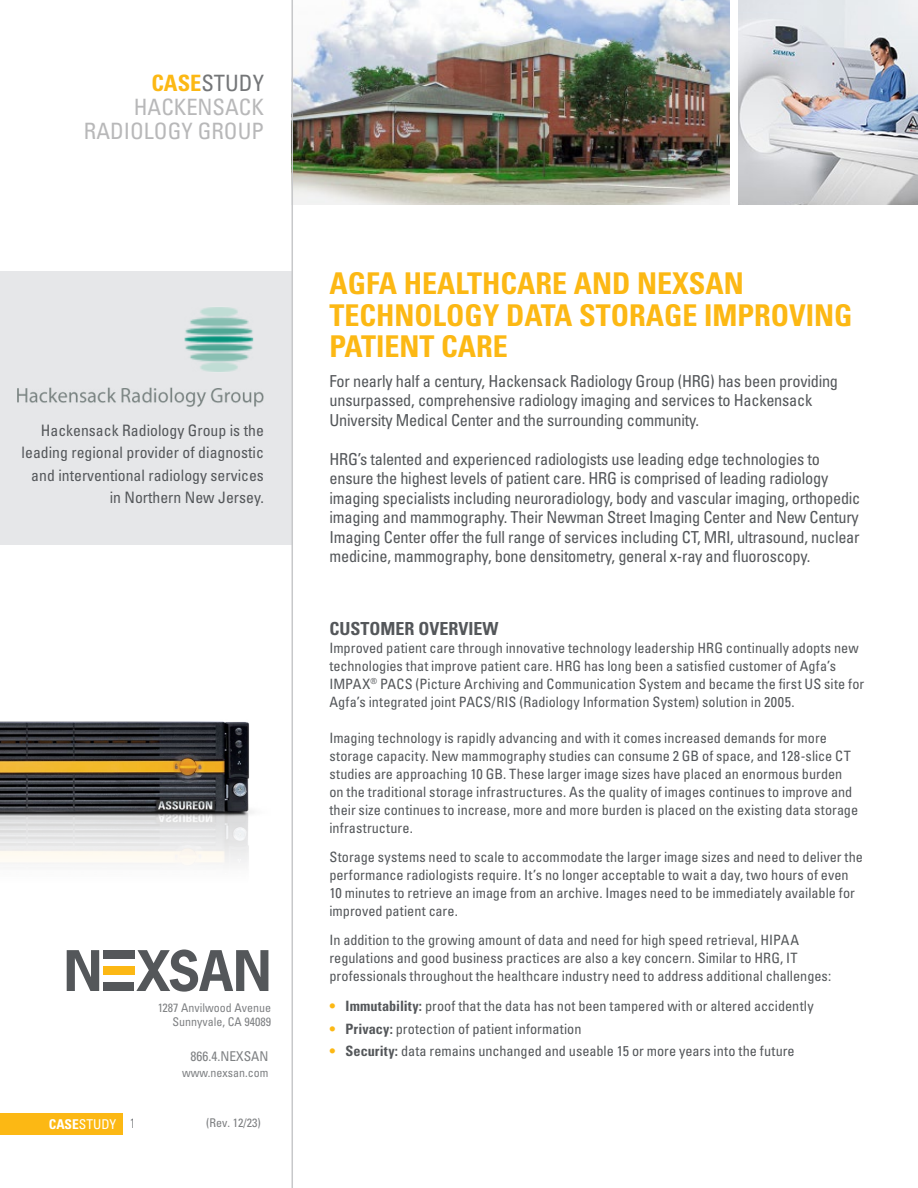
<style>
.page{position:relative;width:918px;height:1188px;background:#fff}
.page>*{position:absolute;margin:0;border:0;box-sizing:border-box;transform-origin:0 0}
.Headline_gray{font:700 condensed 30px/31.5px "Univers LT Std";color:#fcb814}
.Body{font:condensed 22.5px/24px "Univers LT Std";color:#b8b8b9;text-align:right}
.Body-2{font:condensed 22.5px "Univers LT Std";color:#747678}
.Subhead_1{font:700 condensed 18px "Univers LT Std";color:#54575a}
.Intro{font:condensed 16.5px/19.5px "Univers LT Std";letter-spacing:-.015em;color:#54575a}
.Headline_gray-2{font:condensed 15.75px/22.5px "Univers LT Std";color:#54575a;text-align:right}
.Body-3{font:condensed 14.25px/18px "Univers LT Std";color:#54575a}
.Subhead_2{font:condensed 14.25px/18px "Univers LT Std";color:#54575a}
.t1{font:condensed 13.5px "Univers LT Std";color:#54575a}
.t2{font:condensed 13.5px "Univers LT Std";color:#fff}
.t3{font:condensed 12px/14.1px "Univers LT Std";color:#54575a;text-align:right}
.Body-4{font:condensed 12px "Univers LT Std";color:#7c7e80}
.s1{font-weight:700;color:#fcb814}
.s2{font-weight:700}
</style>
<div class="page">
<div style="left:0;top:1113px;width:123px;height:22px;background:#fcb814"></div>
<div style="left:0;top:272px;width:292px;height:273px;background:#e6e7e9"></div>
<img style="left:293px;top:0;width:437px;height:204px">
<hr style="left:292px;top:0;width:1px;height:1188px;background:#c7c8ca">
<svg style="left:739px;top:0;width:179px;height:204px;background:#cdcfd5"></svg>
<svg style="left:67px;top:950px;width:32px;height:41px"></svg>
<svg style="left:136px;top:949px;width:132px;height:43px"></svg>
<div style="left:104px;top:950px;width:31px;height:8px;background:#54575a"></div>
<div style="left:104px;top:967px;width:31px;height:8px;background:#fcb814"></div>
<div style="left:103px;top:983px;width:31px;height:8px;background:#54575a"></div>
<img style="left:0;top:721px;width:254px;height:144px">
<img style="left:184px;top:307px;width:70px;height:65px">
<img style="left:17px;top:387px;width:247px;height:20px">
<p class="Body-2" style="left:151px;top:69px;width:114px"><span class="s1">CASE</span>STUDY</p>
<p class="Body" style="left:84px;top:95px;width:181px">HACKENSACK<br>RADIOLOGY GROUP</p>
<p class="Headline_gray-2" style="left:22px;top:419px;width:244px">Hackensack Radiology Group is the leading regional provider of diagnostic and interventional radiology services in Northern New Jersey.</p>
<p class="t2" style="left:49px;top:1115px;width:69px"><span class="s2">CASE</span>STUDY</p>
<p class="t1" style="left:129px;top:1114px;width:7px">1</p>
<p class="t3" style="left:157px;top:1000px;width:115px">1287 Anvilwood Avenue<br>Sunnyvale, CA 94089</p>
<p class="t1" style="left:190px;top:1047px;width:79px">866.4.NEXSAN</p>
<p class="t3" style="left:182px;top:1066px;width:88px">www.nexsan.com</p>
<p class="Body-4" style="left:206px;top:1115px;width:56px">(Rev. 12/23)</p>
<p class="Headline_gray" style="left:329px;top:267px;width:525px">AGFA HEALTHCARE AND NEXSAN<br>TECHNOLOGY DATA STORAGE IMPROVING<br>PATIENT CARE</p>
<p class="Intro" style="left:330px;top:371px;width:510px">For nearly half a century, Hackensack Radiology Group (HRG) has been providing unsurpassed, comprehensive radiology imaging and services to Hackensack<br>University Medical Center and the surrounding community.</p>
<p class="Intro" style="left:330px;top:449px;width:532px">HRG’s talented and experienced radiologists use leading edge technologies to ensure the highest levels of patient care. HRG is comprised of leading radiology imaging specialists including neuroradiology, body and vascular imaging, orthopedic imaging and mammography. Their Newman Street Imaging Center and New Century Imaging Center offer the full range of services including CT, MRI, ultrasound, nuclear medicine, mammography, bone densitometry, general x-ray and fluoroscopy.</p>
<p class="Subhead_1" style="left:329px;top:618px;width:171px">CUSTOMER OVERVIEW</p>
<p class="Subhead_2" style="left:329px;top:639px;width:536px">Improved patient care through innovative technology leadership HRG continually adopts new technologies that improve patient care. HRG has long been a satisfied customer of Agfa’s IMPAX<sup>®</sup> PACS (Picture Archiving and Communication System and became the first US site for Agfa’s integrated joint PACS/RIS (Radiology Information System) solution in 2005.</p>
<p class="Body-3" style="left:329px;top:729px;width:530px">Imaging technology is rapidly advancing and with it comes increased demands for more storage capacity. New mammography studies can consume 2 GB of space, and 128-slice CT studies are approaching 10 GB. These larger image sizes have placed an enormous burden on the traditional storage infrastructures. As the quality of images continues to improve and their size continues to increase, more and more burden is placed on the existing data storage infrastructure.</p>
<p class="Body-3" style="left:329px;top:848px;width:535px">Storage systems need to scale to accommodate the larger image sizes and need to deliver the performance radiologists require. It’s no longer acceptable to wait a day, two hours of even 10 minutes to retrieve an image from an archive. Images need to be immediately available for improved patient care.</p>
<p class="Body-3" style="left:329px;top:930px;width:503px">In addition to the growing amount of data and need for high speed retrieval, HIPAA regulations and good business practices are also a key concern. Similar to HRG, IT professionals throughout the healthcare industry need to address additional challenges:</p>
<p class="Body-3" style="left:329px;top:997px;width:486px"><span class="s1">•</span> <span class="s2">Immutability:</span> proof that the data has not been tampered with or altered accidently</p>
<p class="Body-3" style="left:329px;top:1019px;width:254px"><span class="s1">•</span> <span class="s2">Privacy:</span> protection of patient information</p>
<p class="Body-3" style="left:329px;top:1042px;width:467px"><span class="s1">•</span> <span class="s2">Security:</span> data remains unchanged and useable 15 or more years into the future</p>
</div>
